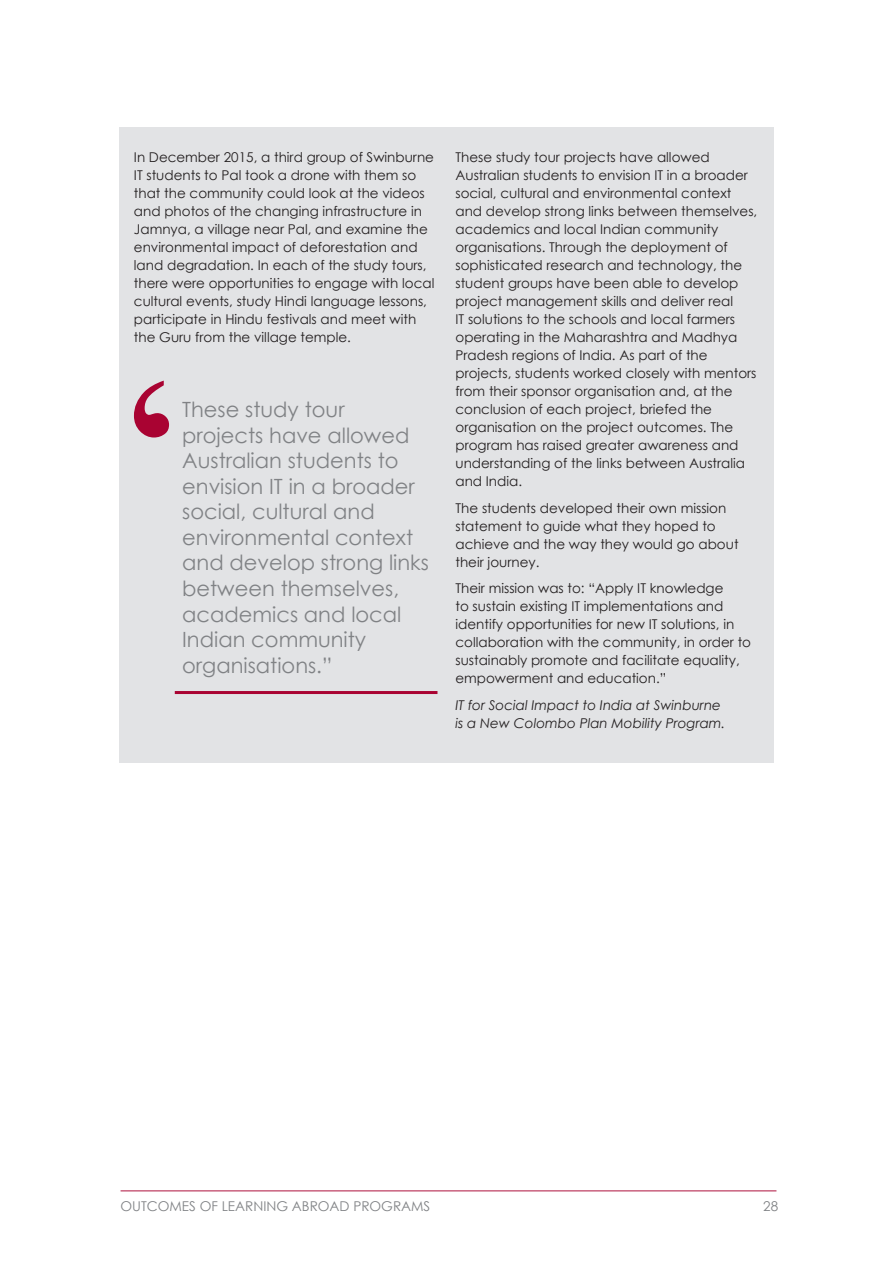
<style>
.page{position:relative;width:893px;height:1263px;background:#fff}
.page>*{position:absolute;margin:0;border:0;box-sizing:border-box;transform-origin:0 0}
.Breakout_quote{font:21px/25.5px "Century Gothic";color:#808285}
.Body_text_-_Black{font:13.5px/18px "Century Gothic";color:#231f20}
.Body_text_-_Black-2{font:italic 13.5px/18px "Century Gothic";color:#231f20}
.t1{font:13.5px "Century Gothic";color:#808285}
</style>
<div class="page">
<hr style="left:121px;top:1190px;width:655px;height:1px;background:#a90332">
<div style="left:119px;top:128px;width:655px;height:635px;background:#e1e2e4"></div>
<svg style="left:134px;top:381px;width:35px;height:56px"></svg>
<hr style="left:175px;top:691px;width:262px;height:3px;background:#a90332">
<p class="Body_text_-_Black" style="left:134px;top:148px;width:302px">In December 2015, a third group of Swinburne IT students to Pal took a drone with them so that the community could look at the videos and photos of the changing infrastructure in Jamnya, a village near Pal, and examine the environmental impact of deforestation and land degradation. In each of the study tours, there were opportunities to engage with local cultural events, study Hindi language lessons, participate in Hindu festivals and meet with the Guru from the village temple.</p>
<p class="Body_text_-_Black" style="left:455px;top:148px;width:303px">These study tour projects have allowed Australian students to envision IT in a broader social, cultural and environmental context and develop strong links between themselves, academics and local Indian community organisations. Through the deployment of sophisticated research and technology, the student groups have been able to develop project management skills and deliver real<br>IT solutions to the schools and local farmers operating in the Maharashtra and Madhya Pradesh regions of India. As part of the projects, students worked closely with mentors from their sponsor organisation and, at the conclusion of each project, briefed the organisation on the project outcomes. The program has raised greater awareness and understanding of the links between Australia and India.</p>
<p class="Body_text_-_Black" style="left:455px;top:499px;width:285px">The students developed their own mission statement to guide what they hoped to achieve and the way they would go about their journey.</p>
<p class="Body_text_-_Black" style="left:455px;top:579px;width:297px">Their mission was to: “Apply IT knowledge<br>to sustain existing IT implementations and identify opportunities for new IT solutions, in collaboration with the community, in order to sustainably promote and facilitate equality, empowerment and education.”</p>
<p class="Body_text_-_Black-2" style="left:455px;top:696px;width:271px">IT for Social Impact to India at Swinburne is a New Colombo Plan Mobility Program.</p>
<p class="Breakout_quote" style="left:182px;top:397px;width:248px">These study tour projects have allowed<br>Australian students to envision IT in a broader social, cultural and environmental context and develop strong links between themselves, academics and local<br>Indian community organisations.”</p>
<p class="t1" style="left:121px;top:1197px;width:311px">OUTCOMES OF LEARNING ABROAD PROGRAMS</p>
<p class="t1" style="left:763px;top:1197px;width:16px">28</p>
</div>
